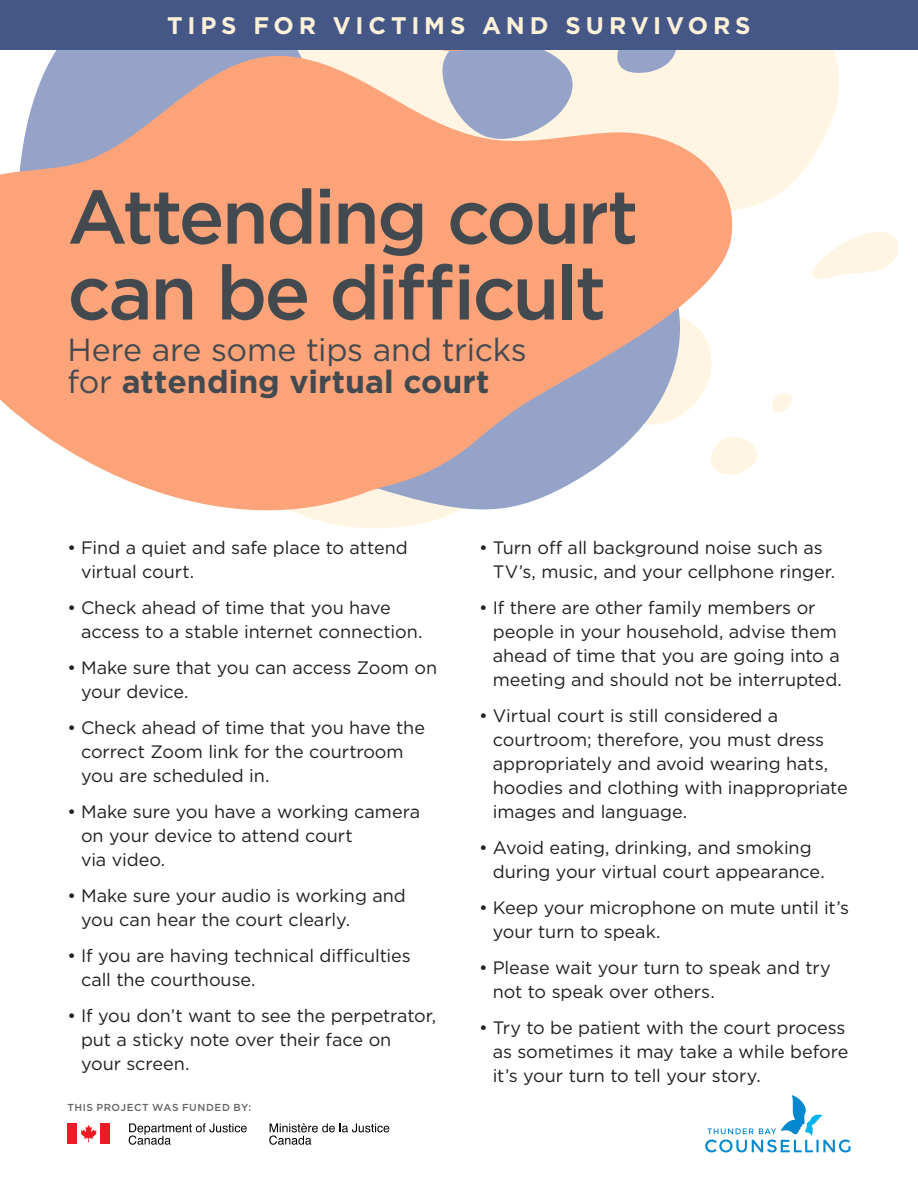
<style>
.page{position:relative;width:918px;height:1188px;background:#fff}
.page>*{position:absolute;margin:0;border:0;box-sizing:border-box;transform-origin:0 0}
.t1{font:500 75.9px/75.9px "Gotham";letter-spacing:-.035em;color:#424a4f}
.t2{font:31.95px/32px "Gotham";letter-spacing:-.01em;color:#424a4f}
.t3{font:700 24px "Gotham";letter-spacing:.2em;color:#fff2d9}
.t4{font:18px/24px "Gotham";letter-spacing:-.005em;color:#231f20}
.t5{font:500 10.2px "Gotham";letter-spacing:.05em;color:#636466}
.s1{font-weight:700}
</style>
<div class="page">
<svg style="left:741px;top:50px;width:157px;height:422px"></svg>
<svg style="left:0;top:50px;width:741px;height:479px;fill:#fca37a"></svg>
<svg style="left:705px;top:1095px;width:145px;height:57px"></svg>
<div style="left:68px;top:1123px;width:9px;height:21px;background:#ed1c24"></div>
<svg style="left:81px;top:1125px;width:16px;height:17px"></svg>
<div style="left:100px;top:1123px;width:10px;height:21px;background:#ed1c24"></div>
<svg style="left:129px;top:1123px;width:118px;height:22px"></svg>
<svg style="left:269px;top:1123px;width:120px;height:22px"></svg>
<div style="left:0;top:0;width:918px;height:50px;background:#455787"></div>
<h3 class="t3" style="left:167px;top:10px;width:585px">TIPS FOR VICTIMS AND SURVIVORS</h3>
<h1 class="t1" style="left:68px;top:178px;width:573px">Attending court can be difficult</h1>
<h2 class="t2" style="left:68px;top:333px;width:461px">Here are some tips and tricks for <span class="s1">attending virtual court</span></h2>
<p class="t4" style="left:81px;top:536px;width:328px;text-indent:-14px">• Find a quiet and safe place to attend virtual court.</p>
<p class="t4" style="left:81px;top:596px;width:343px;text-indent:-14px">• Check ahead of time that you have access to a stable internet connection.</p>
<p class="t4" style="left:81px;top:656px;width:358px;text-indent:-14px">• Make sure that you can access Zoom on your device.</p>
<p class="t4" style="left:81px;top:716px;width:346px;text-indent:-14px">• Check ahead of time that you have the correct Zoom link for the courtroom you are scheduled in.</p>
<p class="t4" style="left:81px;top:800px;width:341px;text-indent:-14px">• Make sure you have a working camera on your device to attend court<br>via video.</p>
<p class="t4" style="left:81px;top:884px;width:326px;text-indent:-14px">• Make sure your audio is working and you can hear the court clearly.</p>
<p class="t4" style="left:81px;top:944px;width:331px;text-indent:-14px">• If you are having technical difficulties call the courthouse.</p>
<p class="t4" style="left:81px;top:1004px;width:357px;text-indent:-14px">• If you don’t want to see the perpetrator, put a sticky note over their face on<br>your screen.</p>
<p class="t5" style="left:68px;top:1101px;width:185px">THIS PROJECT WAS FUNDED BY:</p>
<p class="t4" style="left:493px;top:536px;width:344px;text-indent:-14px">• Turn off all background noise such as<br>TV’s, music, and your cellphone ringer.</p>
<p class="t4" style="left:493px;top:596px;width:351px;text-indent:-14px">• If there are other family members or people in your household, advise them ahead of time that you are going into a meeting and should not be interrupted.</p>
<p class="t4" style="left:493px;top:704px;width:357px;text-indent:-14px">• Virtual court is still considered a courtroom; therefore, you must dress appropriately and avoid wearing hats, hoodies and clothing with inappropriate images and language.</p>
<p class="t4" style="left:493px;top:836px;width:333px;text-indent:-14px">• Avoid eating, drinking, and smoking during your virtual court appearance.</p>
<p class="t4" style="left:493px;top:896px;width:358px;text-indent:-14px">• Keep your microphone on mute until it’s your turn to speak.</p>
<p class="t4" style="left:493px;top:956px;width:339px;text-indent:-14px">• Please wait your turn to speak and try not to speak over others.</p>
<p class="t4" style="left:493px;top:1016px;width:357px;text-indent:-14px">• Try to be patient with the court process as sometimes it may take a while before it’s your turn to tell your story.</p>
</div>
